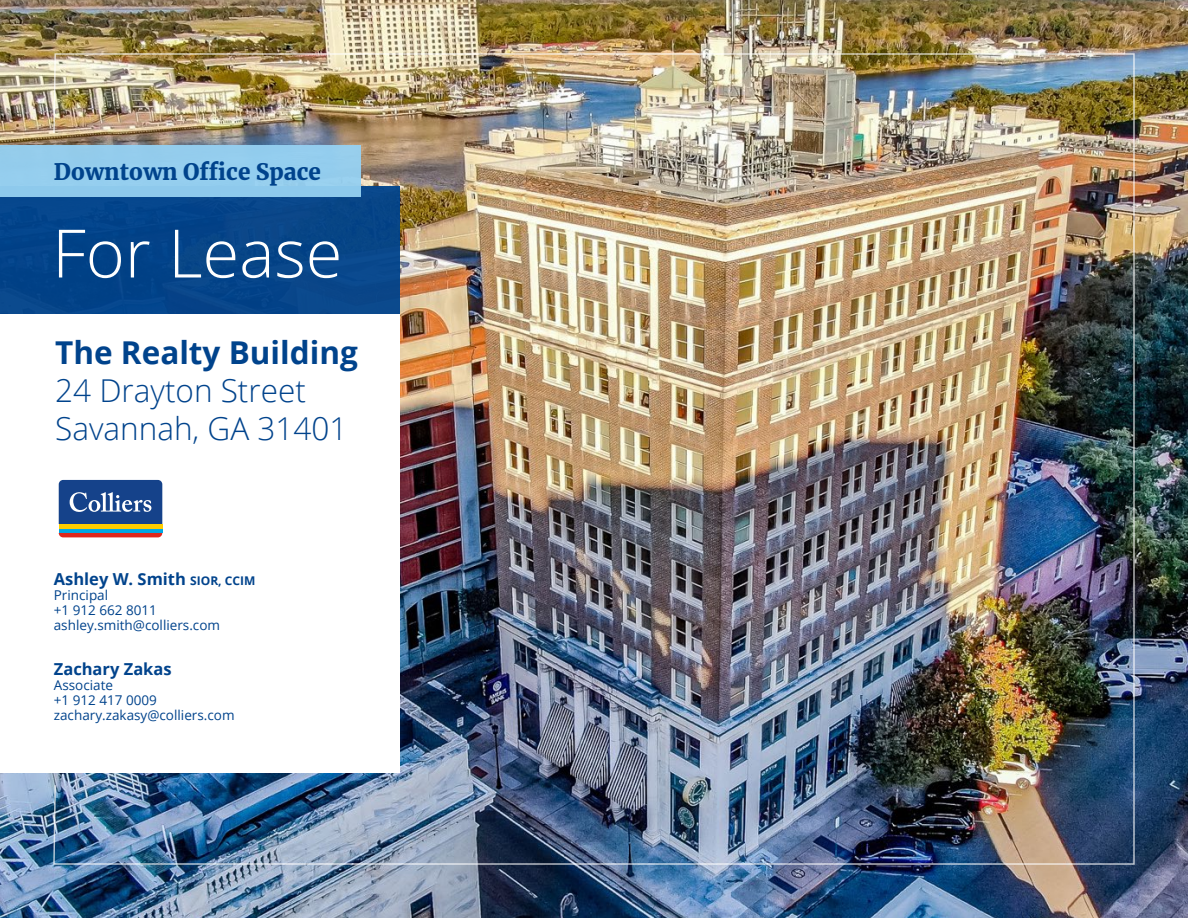
<style>
.page{position:relative;width:1188px;height:918px;background:#fff}
.page>*{position:absolute;margin:0;border:0;box-sizing:border-box;transform-origin:0 0}
.t1{font:300 66.75px "Open Sans";color:#fff}
.t2{font:300 31.5px/37.8px "Open Sans";color:#00438c}
.t3{font:700 31.5px "Open Sans";color:#00438c}
.t4{font:900 22.5px "Merriweather";color:#00438c}
.t5{font:700 16.5px "Open Sans";color:#00438c}
.t6{font:13.5px/15px "Open Sans";color:#00438c}
.s1{font-size:12px}
</style>
<div class="page">
<img style="left:0;top:0;width:1188px;height:918px">
<div style="left:0;top:186px;width:400px;height:128px;background:#00438c"></div>
<div style="left:0;top:314px;width:400px;height:459px;background:#fff"></div>
<div style="left:0;top:145px;width:361px;height:52px;background:#96d1f2"></div>
<img style="left:52px;top:52px;width:1084px;height:814px">
<h3 class="t4" style="left:54px;top:156px;width:269px">Downtown Office Space</h3>
<h1 class="t1" style="left:52px;top:208px;width:292px">For Lease</h1>
<h2 class="t3" style="left:55px;top:330px;width:304px">The Realty Building</h2>
<h2 class="t2" style="left:55px;top:371px;width:294px">24 Drayton Street<br>Savannah, GA 31401</h2>
<p class="t5" style="left:54px;top:567px;width:203px">Ashley W. Smith <span class="s1">SIOR, CCIM</span></p>
<p class="t6" style="left:54px;top:587px;width:168px">Principal<br>+1 912 662 8011 ashley.smith@colliers.com</p>
<p class="t5" style="left:54px;top:657px;width:119px">Zachary Zakas</p>
<p class="t6" style="left:54px;top:677px;width:182px">Associate<br>+1 912 417 0009 zachary.zakasy@colliers.com</p>
</div>
